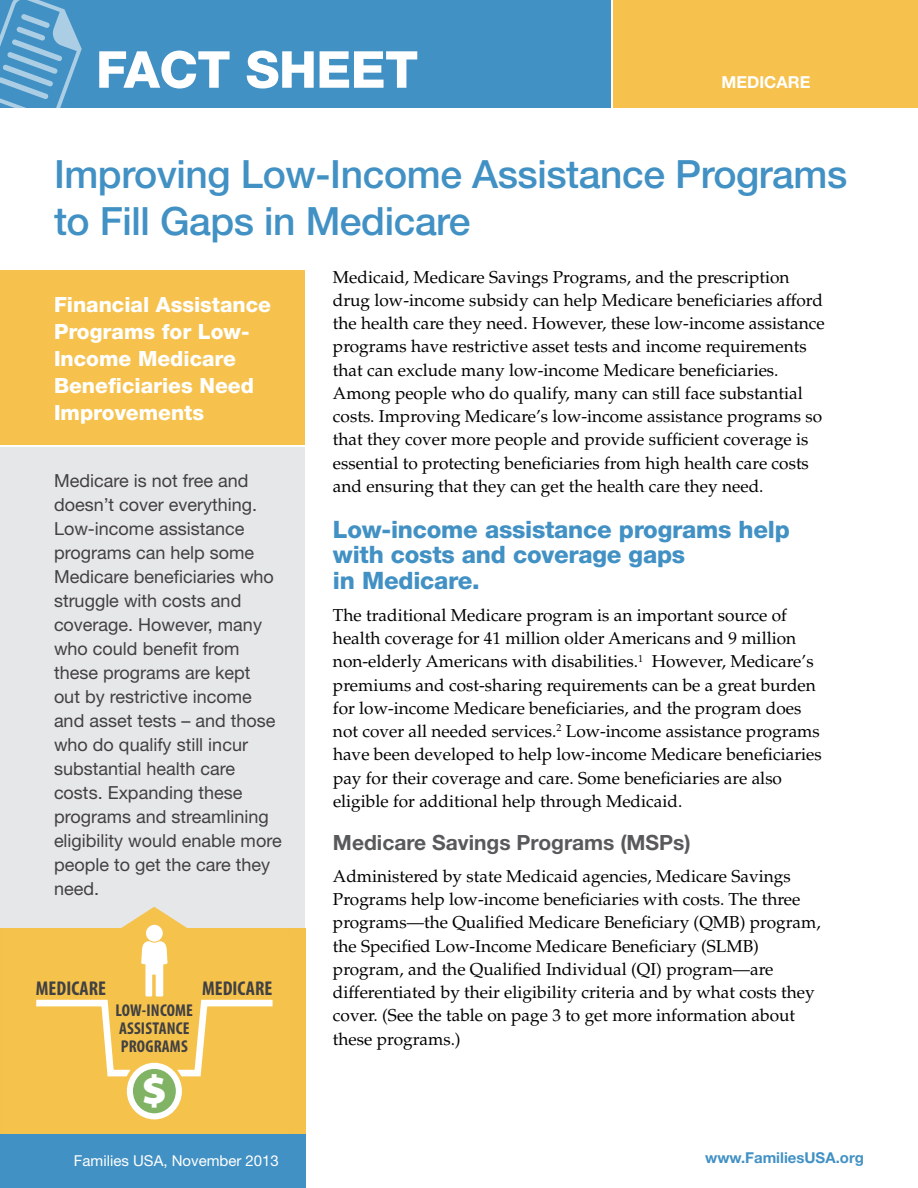
<style>
.page{position:relative;width:918px;height:1188px;background:#fff}
.page>*{position:absolute;margin:0;border:0;box-sizing:border-box;transform-origin:0 0}
.t1{font:800 51px "Helvetica Neue LT Std";letter-spacing:-.01em;color:#fff}
.t2{font:900 semi-expanded 41.1px "Myriad Pro";color:#fff}
.t3{font:500 39px/46.8px "Helvetica Neue LT Std";letter-spacing:-.01em;color:#4291c4}
.t4{font:800 28.5px "Helvetica Neue LT Std";letter-spacing:-.01em;color:#fff}
.t5{font:800 24px/25.5px "Helvetica Neue LT Std";letter-spacing:-.01em;color:#4291c4}
.t6{font:800 21px/27px "Helvetica Neue LT Std";color:#fff}
.t7{font:700 21px "Helvetica Neue LT Std";color:#58595b}
.t8{font:700 condensed 19.95px "Myriad Pro";color:#414042}
.t9{font:18px/24px "Helvetica Neue LT Std";color:#414042}
.t10{font:17.25px/23.2px "Palatino LT Std";color:#000}
.t11{font:700 condensed 17.1px/18.3px "Myriad Pro";letter-spacing:.01em;color:#414042}
.t12{font:700 16.5px "Helvetica Neue LT Std";color:#fff}
.t13{font:15px "Helvetica Neue LT Std";color:#fff}
.t14{font:700 15px "Helvetica Neue LT Std";color:#4291c4}
</style>
<div class="page">
<div style="left:0;top:0;width:610px;height:108px;background:#4291c4"></div>
<div style="left:614px;top:0;width:304px;height:108px;background:#f6c24d"></div>
<div style="left:0;top:1134px;width:306px;height:54px;background:#4291c4"></div>
<svg style="left:0;top:0;width:82px;height:108px"></svg>
<div style="left:0;top:270px;width:305px;height:175px;background:#f6c24d"></div>
<div style="left:0;top:447px;width:305px;height:679px;background:#e6e7e8"></div>
<div style="left:0;top:929px;width:306px;height:205px;background:#f4c14b"></div>
<div style="left:130px;top:1066px;width:49px;height:50px;background:#80b464;border-radius:50%"></div>
<div style="left:127px;top:1063px;width:55px;height:56px;border:6px solid #fff;border-radius:50%"></div>
<svg style="left:30px;top:907px;width:249px;height:178px"></svg>
<h1 class="t1" style="left:96px;top:39px;width:324px">FACT SHEET</h1>
<h3 class="t4" style="left:114px;top:46px;width:319px">THE NUTS AND BOLTS</h3>
<p class="t12" style="left:721px;top:72px;width:90px">medicare</p>
<h3 class="t3" style="left:54px;top:151px;width:795px">Improving Low-Income Assistance Programs to Fill Gaps in Medicare</h3>
<p class="t10" style="left:333px;top:266px;width:493px">Medicaid, Medicare Savings Programs, and the prescription drug low-income subsidy can help Medicare beneficiaries afford the health care they need. However, these low-income assistance programs have restrictive asset tests and income requirements that can exclude many low-income Medicare beneficiaries.<br>Among people who do qualify, many can still face substantial costs. Improving Medicare’s low-income assistance programs so that they cover more people and provide sufficient coverage is essential to protecting beneficiaries from high health care costs and ensuring that they can get the health care they need.</p>
<h3 class="t5" style="left:333px;top:516px;width:458px">Low-income assistance programs help with costs and coverage gaps<br>in Medicare.</h3>
<p class="t10" style="left:333px;top:604px;width:490px">The traditional Medicare program is an important source of health coverage for 41 million older Americans and 9 million non-elderly Americans with disabilities.<sup>1</sup> However, Medicare’s premiums and cost-sharing requirements can be a great burden for low-income Medicare beneficiaries, and the program does not cover all needed services.<sup>2</sup> Low-income assistance programs have been developed to help low-income Medicare beneficiaries pay for their coverage and care. Some beneficiaries are also eligible for additional help through Medicaid.</p>
<p class="t7" style="left:333px;top:829px;width:359px">Medicare Savings Programs (MSPs)</p>
<p class="t10" style="left:333px;top:865px;width:489px">Administered by state Medicaid agencies, Medicare Savings Programs help low-income beneficiaries with costs. The three programs—the Qualified Medicare Beneficiary (QMB) program, the Specified Low-Income Medicare Beneficiary (SLMB) program, and the Qualified Individual (QI) program—are differentiated by their eligibility criteria and by what costs they cover. (See the table on page 3 to get more information about these programs.)</p>
<p class="t6" style="left:54px;top:291px;width:219px">Financial Assistance<br>Programs for Low-<br>Income Medicare<br>Beneficiaries Need<br>Improvements</p>
<p class="t9" style="left:54px;top:468px;width:229px">Medicare is not free and doesn’t cover everything.<br>Low-income assistance programs can help some<br>Medicare beneficiaries who struggle with costs and coverage. However, many who could benefit from these programs are kept<br>out by restrictive income and asset tests – and those who do qualify still incur substantial health care costs. Expanding these programs and streamlining eligibility would enable more people to get the care they need.</p>
<p class="t8" style="left:36px;top:975px;width:72px">MEDICARE</p>
<p class="t8" style="left:202px;top:975px;width:72px">MEDICARE</p>
<p class="t11" style="left:116px;top:1000px;width:79px">LOW-INCOME<br>ASSISTANCE<br>PROGRAMS</p>
<h2 class="t2" style="left:142px;top:1067px;width:26px">$</h2>
<p class="t13" style="left:74px;top:1152px;width:207px">Families USA, November 2013</p>
<p class="t14" style="left:705px;top:1149px;width:160px">www.FamiliesUSA.org</p>
</div>
